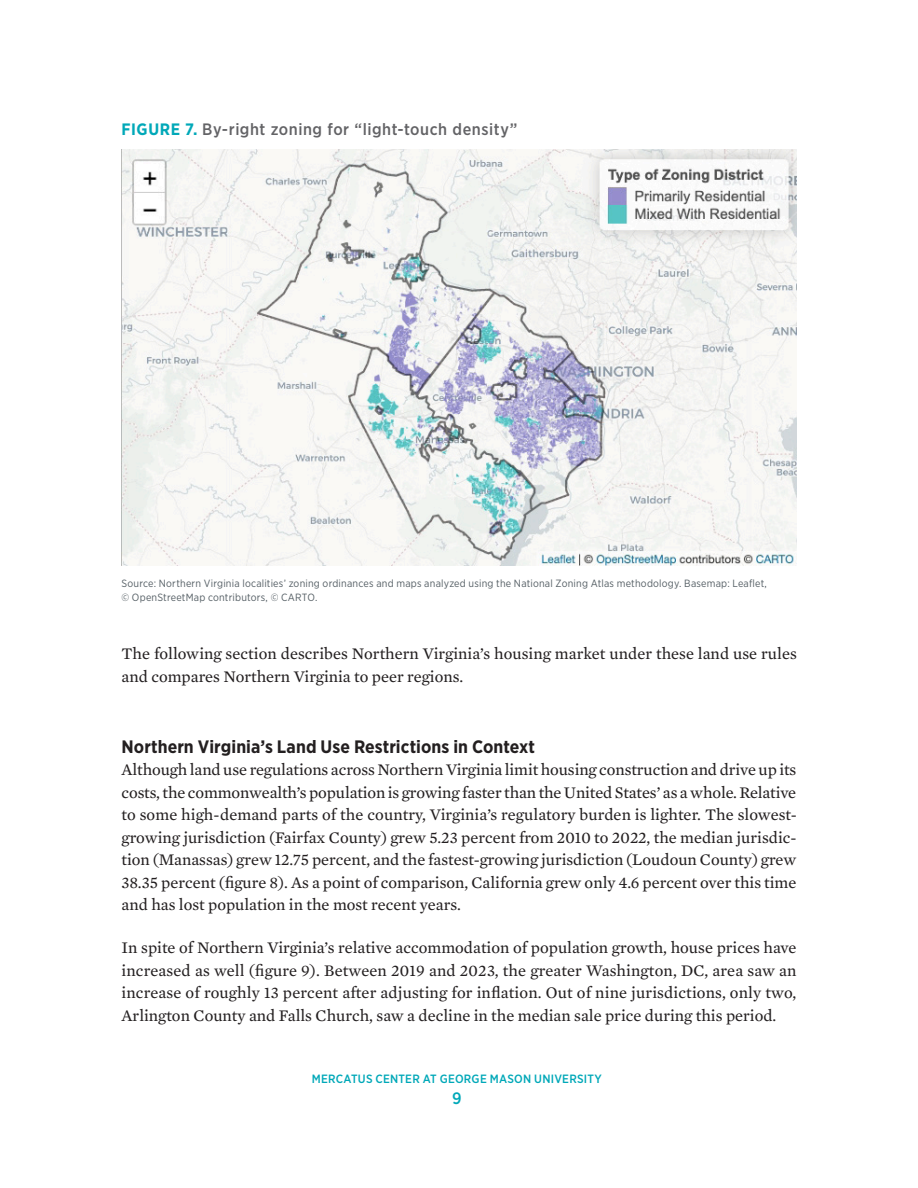
<style>
.page{position:relative;width:918px;height:1188px;background:#fff}
.page>*{position:absolute;margin:0;border:0;box-sizing:border-box;transform-origin:0 0}
.header_level_1{font:700 18px "Gotham Narrow";letter-spacing:.005em;color:#231f20}
.body{font:16.5px/22.5px "Mercury Text G2";color:#231f20;text-align:justify}
.figure_title{font:500 16.5px "Gotham Narrow";letter-spacing:.035em;color:#636366}
.t1{font:500 16.5px "Gotham Narrow";color:#00a8b8}
.t2{font:500 12px "Gotham Narrow";letter-spacing:.02em;color:#00a8b8}
.table_figure_notes{font:10.5px/13.5px "Gotham Narrow";letter-spacing:.02em;color:#555f65}
.s1{font-weight:700;color:#00a8b8}
</style>
<div class="page">
<img style="left:122px;top:150px;width:674px;height:415px">
<p class="figure_title" style="left:122px;top:118px;width:397px"><span class="s1">FIGURE 7.</span> By-right zoning for “light-touch density”</p>
<p class="table_figure_notes" style="left:122px;top:577px;width:647px">Source: Northern Virginia localities’ zoning ordinances and maps analyzed using the National Zoning Atlas methodology. Basemap: Leaflet, © OpenStreetMap contributors, © CARTO.</p>
<p class="body" style="left:122px;top:641px;width:677px">The following section describes Northern Virginia’s housing market under these land use rules and compares Northern Virginia to peer regions.</p>
<p class="header_level_1" style="left:122px;top:735px;width:415px">Northern Virginia’s Land Use Restrictions in Context</p>
<p class="body" style="left:122px;top:758px;width:677px">Although land use regulations across Northern Virginia limit housing construction and drive up its costs, the commonwealth’s population is growing faster than the United States’ as a whole. Relative to some high-demand parts of the country, Virginia’s regulatory burden is lighter. The slowest&shy;growing jurisdiction (Fairfax County) grew 5.23 percent from 2010 to 2022, the median jurisdic&shy;tion (Manassas) grew 12.75 percent, and the fastest-growing jurisdiction (Loudoun County) grew 38.35 percent (figure 8). As a point of comparison, California grew only 4.6 percent over this time and has lost population in the most recent years.</p>
<p class="body" style="left:122px;top:935px;width:677px">In spite of Northern Virginia’s relative accommodation of population growth, house prices have increased as well (figure 9). Between 2019 and 2023, the greater Washington, DC, area saw an increase of roughly 13 percent after adjusting for inflation. Out of nine jurisdictions, only two, Arlington County and Falls Church, saw a decline in the median sale price during this period.</p>
<p class="t2" style="left:312px;top:1071px;width:291px">MERCATUS CENTER AT GEORGE MASON UNIVERSITY</p>
<p class="t1" style="left:452px;top:1088px;width:11px">9</p>
</div>
